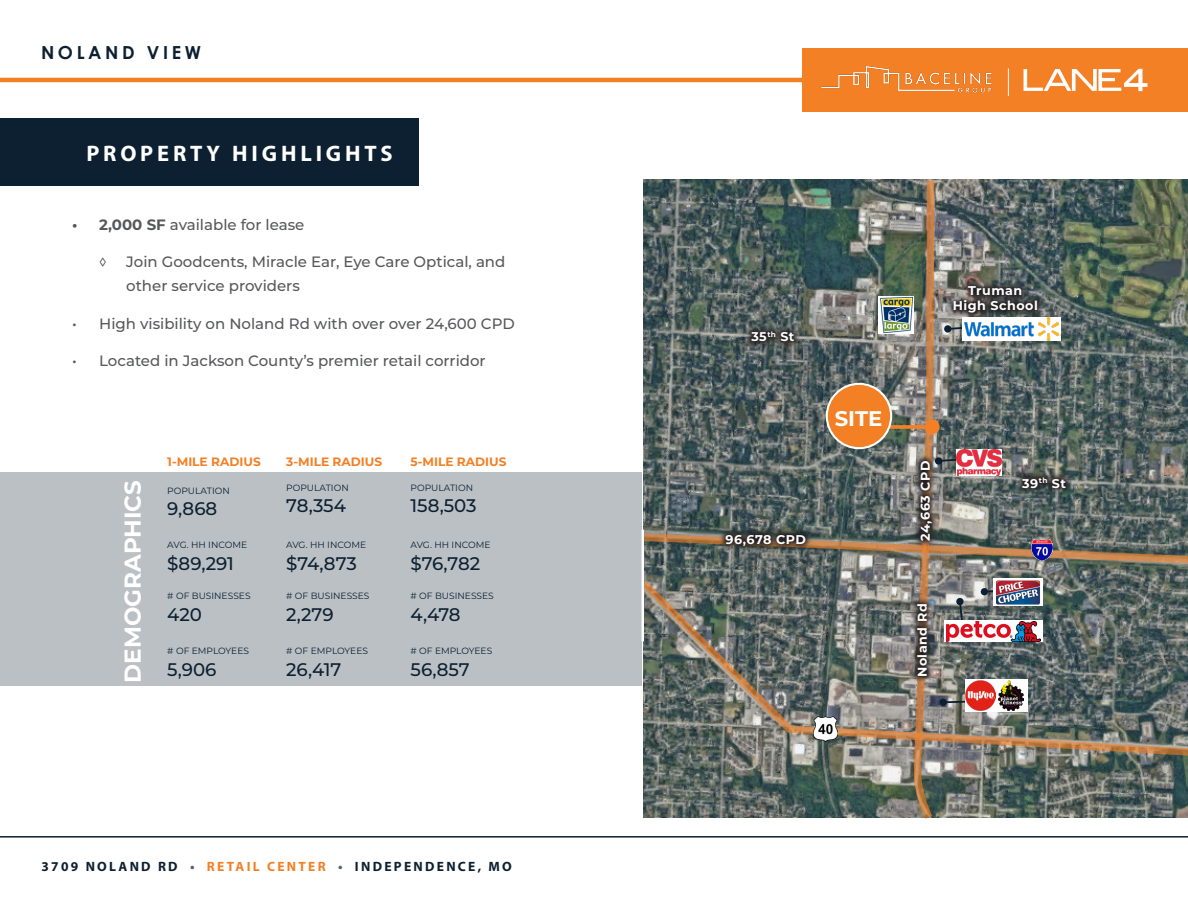
<style>
.page{position:relative;width:1188px;height:918px;background:#fff}
.page>*{position:absolute;margin:0;border:0;box-sizing:border-box;transform-origin:0 0}
.t1{font:700 23.1px "Montserrat";color:#fff}
.Contact_Info{font:700 22.5px "Myriad Pro";letter-spacing:.17em;color:#fff}
.t2{font:700 21.15px "Montserrat";color:#fff}
.t3{font:500 18.15px "Montserrat";color:#0c2031}
.t4{font:700 18px "Century Gothic";letter-spacing:.2em;color:#0c2031}
.t5{font:500 15px/24px "Montserrat";color:#57585a}
.Contact_Info-2{font:700 13.5px "Myriad Pro";letter-spacing:.17em;color:#0c2031}
.t6{font:700 12.75px "Montserrat";letter-spacing:.04em;color:#fff}
.t7{font:700 12.15px "Montserrat";color:#f48026}
.t8{font:9.15px "Montserrat";color:#0c2031}
.s1{font-weight:700}
.s2{color:#55636f}
.s3{color:#f48026}
</style>
<div class="page">
<hr style="left:0;top:836px;width:1188px;height:2px;background:#0c2031">
<div style="left:0;top:119px;width:418px;height:67px;background:#0c2031"></div>
<div style="left:803px;top:48px;width:385px;height:64px;background:#f48026"></div>
<hr style="left:0;top:78px;width:1014px;height:4px;background:#f48026">
<img style="left:821px;top:66px;width:171px;height:27px">
<svg style="left:1024px;top:69px;width:124px;height:22px"></svg>
<svg style="left:1008px;top:68px;width:1px;height:28px"></svg>
<img style="left:643px;top:179px;width:545px;height:640px">
<div style="left:944px;top:325px;width:7px;height:8px;background:#0c2031;border-radius:50%"></div>
<div style="left:962px;top:317px;width:98px;height:23px;background:#fff"></div>
<img style="left:964px;top:317px;width:96px;height:23px">
<img style="left:878px;top:297px;width:36px;height:37px">
<img style="left:998px;top:681px;width:25px;height:29px">
<div style="left:0;top:472px;width:641px;height:214px;background:#bbc0c5"></div>
<p class="t4" style="left:41px;top:38px;width:161px">NOLAND VIEW</p>
<p class="Contact_Info" style="left:86px;top:139px;width:308px">PROPERTY HIGHLIGHTS</p>
<p class="t5" style="left:72px;top:212px;width:234px"><span class="s1">• 2,000 SF</span> available for lease</p>
<p class="t5" style="left:99px;top:249px;width:9px">◊</p>
<p class="t5" style="left:126px;top:249px;width:381px">Join Goodcents, Miracle Ear, Eye Care Optical, and other service providers</p>
<p class="t5" style="left:72px;top:311px;width:444px">• High visibility on Noland Rd with over over 24,600 CPD</p>
<p class="t5" style="left:72px;top:348px;width:415px">• Located in Jackson County’s premier retail corridor</p>
<p class="t1" style="left:116px;top:683px;width:204px;rotate:-90deg">DEMOGRAPHICS</p>
<p class="t7" style="left:167px;top:452px;width:95px">1-MILE RADIUS</p>
<p class="t7" style="left:286px;top:452px;width:97px">3-MILE RADIUS</p>
<p class="t7" style="left:411px;top:452px;width:97px">5-MILE RADIUS</p>
<p class="t8" style="left:167px;top:484px;width:64px">POPULATION</p>
<p class="t3" style="left:167px;top:496px;width:52px">9,868</p>
<p class="t8" style="left:286px;top:481px;width:64px">POPULATION</p>
<p class="t3" style="left:286px;top:493px;width:61px">78,354</p>
<p class="t8" style="left:411px;top:481px;width:64px">POPULATION</p>
<p class="t3" style="left:411px;top:493px;width:68px">158,503</p>
<p class="t8" style="left:167px;top:538px;width:81px">AVG. HH INCOME</p>
<p class="t3" style="left:167px;top:551px;width:68px">$89,291</p>
<p class="t8" style="left:286px;top:538px;width:81px">AVG. HH INCOME</p>
<p class="t3" style="left:286px;top:551px;width:72px">$74,873</p>
<p class="t8" style="left:411px;top:538px;width:81px">AVG. HH INCOME</p>
<p class="t3" style="left:411px;top:551px;width:71px">$76,782</p>
<p class="t8" style="left:167px;top:590px;width:85px"># OF BUSINESSES</p>
<p class="t3" style="left:167px;top:602px;width:36px">420</p>
<p class="t8" style="left:286px;top:590px;width:85px"># OF BUSINESSES</p>
<p class="t3" style="left:286px;top:602px;width:49px">2,279</p>
<p class="t8" style="left:411px;top:590px;width:85px"># OF BUSINESSES</p>
<p class="t3" style="left:411px;top:602px;width:52px">4,478</p>
<p class="t8" style="left:167px;top:644px;width:83px"># OF EMPLOYEES</p>
<p class="t3" style="left:167px;top:656px;width:51px">5,906</p>
<p class="t8" style="left:286px;top:644px;width:83px"># OF EMPLOYEES</p>
<p class="t3" style="left:286px;top:656px;width:57px">26,417</p>
<p class="t8" style="left:411px;top:644px;width:83px"># OF EMPLOYEES</p>
<p class="t3" style="left:411px;top:656px;width:61px">56,857</p>
<p class="Contact_Info-2" style="left:42px;top:858px;width:472px">3709 NOLAND RD <span class="s2">•</span> <span class="s3">RETAIL CENTER</span> <span class="s2">•</span> INDEPENDENCE, MO</p>
<p class="t6" style="left:751px;top:327px;width:45px">35<sup>th</sup> St</p>
<p class="t2" style="left:835px;top:404px;width:49px">SITE</p>
<p class="t6" style="left:726px;top:530px;width:82px">96,678 CPD</p>
<p class="t6" style="left:968px;top:281px;width:56px">Truman</p>
<p class="t6" style="left:953px;top:297px;width:87px">High School</p>
<p class="t6" style="left:916px;top:541px;width:82px;rotate:-90deg">24,663 CPD</p>
<p class="t6" style="left:913px;top:677px;width:75px;rotate:-90deg">Noland Rd</p>
<p class="t6" style="left:1022px;top:474px;width:45px">39<sup>th</sup> St</p>
</div>
